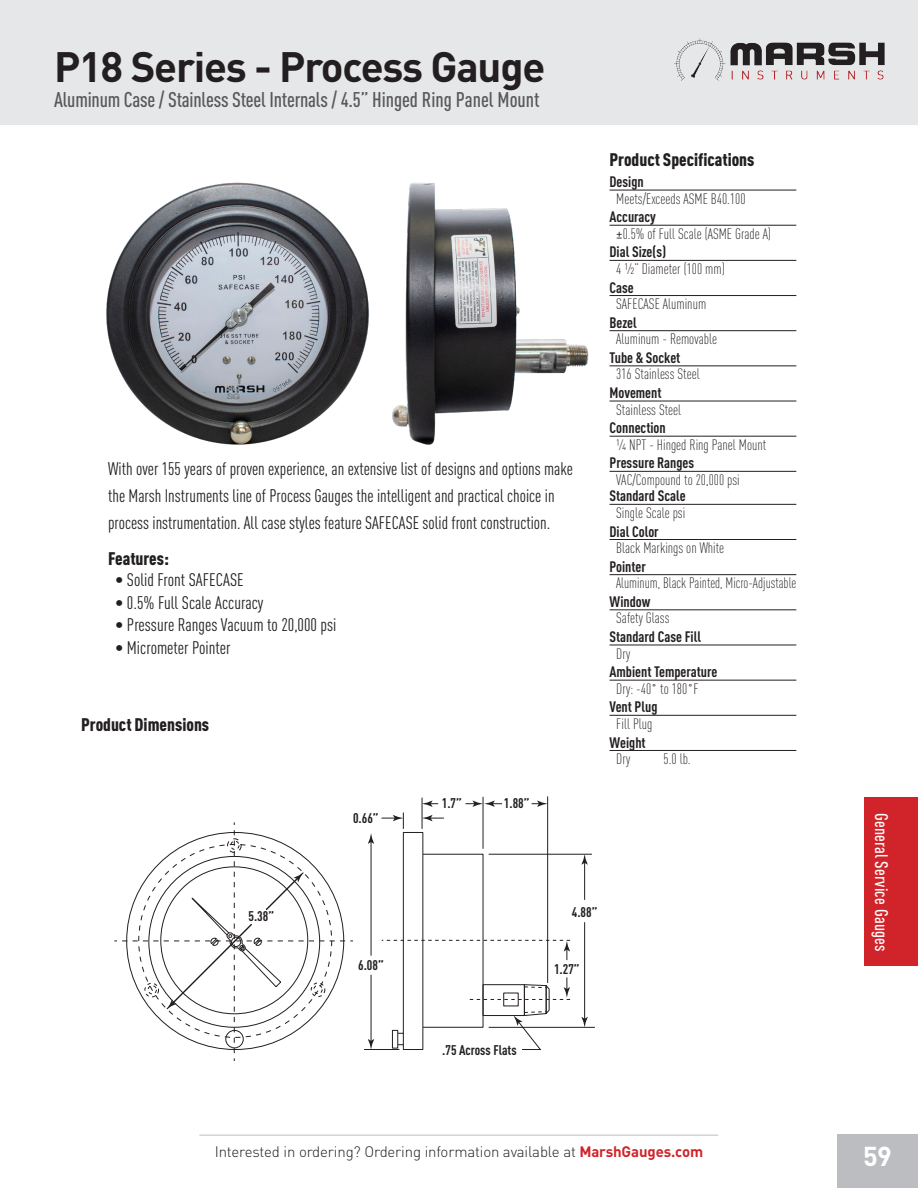
<style>
.page{position:relative;width:918px;height:1188px;background:#fff}
.page>*{position:absolute;margin:0;border:0;box-sizing:border-box;transform-origin:0 0}
.t1{font:700 42px "DIN Pro";letter-spacing:-.03em;color:#231f20}
.t2{font:700 27px "DIN Pro";color:#fff}
.t3{font:500 condensed 21px "DIN Pro";letter-spacing:-.01em;color:#57585a}
.Category_page_copy_1{font:condensed 18px/27px "DIN Pro";color:#231f20}
.t4{font:900 condensed 18px "DIN Pro";color:#231f20}
.t5{font:500 condensed 18px "DIN Pro";letter-spacing:.01em;color:#fff}
.t6{font:300 condensed 15px "DIN Pro";color:#231f20}
.t7{font:700 condensed 15px "DIN Pro";color:#231f20}
.t8{font:300 15px "DIN Pro";letter-spacing:-.01em;color:#231f20}
.t9{font:300 condensed 15px "DIN Pro";color:#231f20;scale:.96 1}
.t10{font:700 condensed 13.8px "DIN Pro";color:#231f20}
.s1{font-weight:400}
.s2{font-family:"Minion Pro";font-weight:400;font-stretch:normal}
.s3{font-weight:700;color:#d1232a}
</style>
<div class="page">
<div style="left:864px;top:798px;width:54px;height:168px;background:#d1232a"></div>
<div style="left:0;top:0;width:918px;height:125px;background:#e6e7e9"></div>
<div style="left:837px;top:1134px;width:81px;height:54px;background:#bcbdc0"></div>
<hr style="left:199px;top:1135px;width:519px;height:1px;background:#bcbdc0">
<img style="left:675px;top:38px;width:210px;height:43px">
<hr style="left:610px;top:190px;width:186px;height:1px;background:#231f20">
<hr style="left:610px;top:225px;width:186px;height:1px;background:#231f20">
<hr style="left:610px;top:260px;width:186px;height:1px;background:#231f20">
<hr style="left:610px;top:295px;width:186px;height:1px;background:#231f20">
<hr style="left:610px;top:330px;width:186px;height:1px;background:#231f20">
<hr style="left:610px;top:366px;width:186px;height:1px;background:#231f20">
<hr style="left:610px;top:401px;width:186px;height:1px;background:#231f20">
<hr style="left:610px;top:436px;width:186px;height:1px;background:#231f20">
<hr style="left:610px;top:471px;width:186px;height:1px;background:#231f20">
<hr style="left:610px;top:504px;width:186px;height:1px;background:#231f20">
<hr style="left:610px;top:539px;width:186px;height:1px;background:#231f20">
<hr style="left:610px;top:574px;width:186px;height:1px;background:#231f20">
<hr style="left:610px;top:610px;width:186px;height:1px;background:#231f20">
<hr style="left:610px;top:645px;width:186px;height:1px;background:#231f20">
<hr style="left:610px;top:680px;width:186px;height:1px;background:#231f20">
<hr style="left:610px;top:715px;width:186px;height:1px;background:#231f20">
<hr style="left:610px;top:750px;width:186px;height:1px;background:#231f20">
<img style="left:106px;top:182px;width:263px;height:263px">
<img style="left:392px;top:182px;width:197px;height:263px">
<div style="left:403px;top:832px;width:20px;height:218px;border:1px solid #231f20"></div>
<hr style="left:364px;top:1049px;width:35px;height:1px;background:#231f20">
<hr style="left:422px;top:798px;width:1px;height:31px;background:#231f20">
<hr style="left:483px;top:797px;width:1px;height:52px;background:#231f20">
<hr style="left:547px;top:796px;width:1px;height:187px;background:#231f20">
<hr style="left:489px;top:854px;width:103px;height:1px;background:#231f20">
<hr style="left:489px;top:1027px;width:106px;height:1px;background:#231f20">
<svg style="left:382px;top:813px;width:22px;height:16px"></svg>
<svg style="left:422px;top:815px;width:22px;height:6px"></svg>
<svg style="left:422px;top:801px;width:16px;height:6px"></svg>
<svg style="left:465px;top:801px;width:37px;height:6px"></svg>
<svg style="left:532px;top:801px;width:16px;height:6px"></svg>
<hr style="left:584px;top:861px;width:1px;height:39px;background:#231f20">
<svg style="left:581px;top:854px;width:7px;height:11px"></svg>
<hr style="left:584px;top:922px;width:1px;height:98px;background:#231f20">
<svg style="left:581px;top:1017px;width:7px;height:10px"></svg>
<hr style="left:371px;top:840px;width:1px;height:116px;background:#231f20">
<svg style="left:368px;top:833px;width:6px;height:11px"></svg>
<hr style="left:371px;top:975px;width:1px;height:67px;background:#231f20">
<svg style="left:368px;top:1039px;width:6px;height:10px"></svg>
<svg style="left:382px;top:940px;width:188px;height:20px"></svg>
<div style="left:395px;top:1033px;width:9px;height:12px;border:1px solid #231f20"></div>
<div style="left:392px;top:1030px;width:6px;height:18px;background:#fff"></div>
<div style="left:392px;top:1030px;width:6px;height:19px;border:1px solid #231f20"></div>
<svg style="left:469px;top:977px;width:101px;height:73px"></svg>
<svg style="left:114px;top:822px;width:239px;height:239px"></svg>
<p class="t1" style="left:54px;top:32px;width:493px">P18 Series - Process Gauge</p>
<p class="t3" style="left:54px;top:85px;width:487px">Aluminum Case / Stainless Steel Internals / 4.5” Hinged Ring Panel Mount</p>
<p class="Category_page_copy_1" style="left:108px;top:454px;width:466px">With over 155 years of proven experience, an extensive list of designs and options make the Marsh Instruments line of Process Gauges the intelligent and practical choice in process instrumentation. All case styles feature SAFECASE solid front construction.</p>
<p class="t4" style="left:108px;top:545px;width:62px">Features:</p>
<p class="Category_page_copy_1" style="left:115px;top:565px;width:130px">• Solid Front SAFECASE</p>
<p class="Category_page_copy_1" style="left:115px;top:588px;width:150px">• 0.5% Full Scale Accuracy</p>
<p class="Category_page_copy_1" style="left:115px;top:610px;width:223px">• Pressure Ranges Vacuum to 20,000 psi</p>
<p class="Category_page_copy_1" style="left:115px;top:633px;width:117px">• Micrometer Pointer</p>
<p class="t4" style="left:81px;top:710px;width:130px">Product Dimensions</p>
<p class="t10" style="left:353px;top:807px;width:27px">0.66”</p>
<p class="t10" style="left:442px;top:792px;width:22px">1.7”</p>
<p class="t10" style="left:504px;top:792px;width:27px">1.88”</p>
<p class="t4" style="left:610px;top:146px;width:147px">Product Specifications</p>
<p class="t7" style="left:610px;top:171px;width:36px">Design</p>
<p class="t6" style="left:616px;top:188px;width:131px">Meets/Exceeds ASME B40.100</p>
<p class="t7" style="left:610px;top:206px;width:48px">Accuracy</p>
<p class="t6" style="left:616px;top:223px;width:156px"><span class="s1">±</span>0.5% of Full Scale (ASME Grade A)</p>
<p class="t7" style="left:610px;top:241px;width:58px">Dial Size(s)</p>
<p class="t6" style="left:616px;top:258px;width:110px">4 1/2” Diameter (100 mm)</p>
<p class="t7" style="left:610px;top:276px;width:26px">Case</p>
<p class="t6" style="left:616px;top:293px;width:91px">SAFECASE Aluminum</p>
<p class="t7" style="left:610px;top:311px;width:29px">Bezel</p>
<p class="t6" style="left:616px;top:328px;width:102px">Aluminum - Removable</p>
<p class="t7" style="left:610px;top:346px;width:72px">Tube &amp; Socket</p>
<p class="t6" style="left:616px;top:364px;width:85px">316 Stainless Steel</p>
<p class="t7" style="left:610px;top:381px;width:54px">Movement</p>
<p class="t6" style="left:616px;top:399px;width:66px">Stainless Steel</p>
<p class="t7" style="left:610px;top:417px;width:58px">Connection</p>
<p class="t6" style="left:616px;top:434px;width:152px">1/4 NPT - Hinged Ring Panel Mount</p>
<p class="t7" style="left:610px;top:452px;width:86px">Pressure Ranges</p>
<p class="t6" style="left:616px;top:469px;width:125px">VAC/Compound to 20,000 psi</p>
<p class="t7" style="left:610px;top:485px;width:78px">Standard Scale</p>
<p class="t6" style="left:616px;top:502px;width:71px">Single Scale psi</p>
<p class="t7" style="left:610px;top:520px;width:51px">Dial Color</p>
<p class="t6" style="left:616px;top:537px;width:110px">Black Markings on White</p>
<p class="t7" style="left:610px;top:555px;width:38px">Pointer</p>
<p class="t9" style="left:616px;top:572px;width:189px">Aluminum, Black Painted, Micro-Adjustable</p>
<p class="t7" style="left:610px;top:590px;width:42px">Window</p>
<p class="t6" style="left:616px;top:608px;width:55px">Safety Glass</p>
<p class="t7" style="left:610px;top:625px;width:93px">Standard Case Fill</p>
<p class="t6" style="left:616px;top:643px;width:16px">Dry</p>
<p class="t7" style="left:610px;top:661px;width:109px">Ambient Temperature</p>
<p class="t6" style="left:616px;top:678px;width:84px">Dry: -40<span class="s2">˚</span> to 180<span class="s2">˚</span>F</p>
<p class="t7" style="left:610px;top:696px;width:50px">Vent Plug</p>
<p class="t6" style="left:616px;top:713px;width:38px">Fill Plug</p>
<p class="t7" style="left:610px;top:731px;width:38px">Weight</p>
<p class="t6" style="left:616px;top:748px;width:16px">Dry</p>
<p class="t6" style="left:664px;top:748px;width:29px">5.0 lb.</p>
<p class="t10" style="left:249px;top:906px;width:27px">5.38”</p>
<p class="t10" style="left:358px;top:954px;width:27px">6.08”</p>
<p class="t10" style="left:442px;top:1039px;width:76px">.75 Across Flats</p>
<p class="t10" style="left:572px;top:901px;width:27px">4.88”</p>
<p class="t10" style="left:554px;top:958px;width:27px">1.27”</p>
<p class="t8" style="left:215px;top:1140px;width:490px">Interested in ordering? Ordering information available at <span class="s3">MarshGauges.com</span></p>
<p class="t5" style="left:895px;top:813px;width:140px;rotate:90deg">General Service Gauges</p>
<p class="t2" style="left:863px;top:1133px;width:30px">59</p>
</div>
